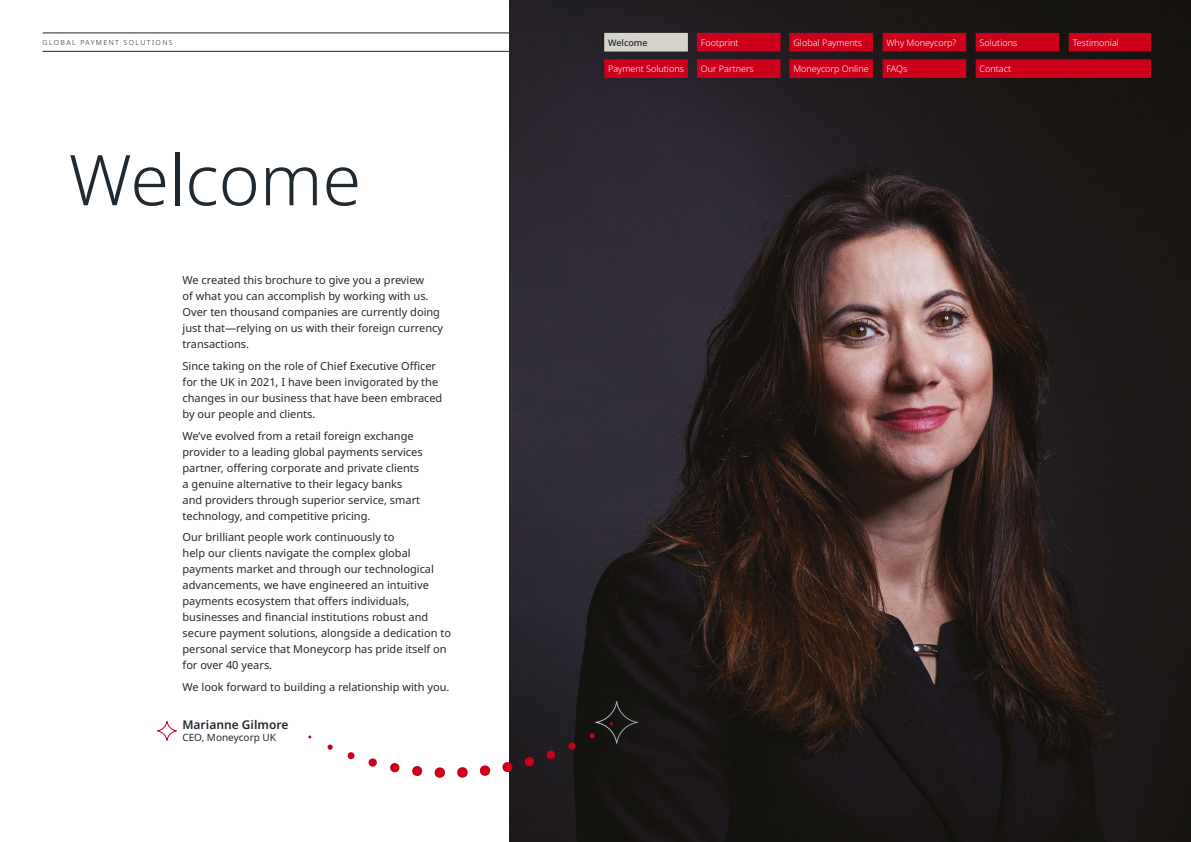
<style>
.page{position:relative;width:1191px;height:842px;background:#fff}
.page>*{position:absolute;margin:0;border:0;box-sizing:border-box;transform-origin:0 0}
.t1{font:300 70px "Noto Sans";color:#202930}
.t2{font:600 12px "Noto Sans";color:#212930}
.t3{font:11px/16px "Noto Sans";color:#202930}
.t4{font:10px "Noto Sans";color:#212930}
.t5{font:300 9px "Noto Sans";color:#fff}
.t6{font:500 9px "Noto Sans";color:#202930}
.t7{font:300 7px "Noto Sans";letter-spacing:.2em;color:#202930}
</style>
<div class="page">
<img style="left:509px;top:0;width:682px;height:842px">
<svg style="left:157px;top:721px;width:20px;height:20px"></svg>
<hr style="left:43px;top:33px;width:543px;height:1px;background:#202930">
<hr style="left:43px;top:51px;width:543px;height:1px;background:#202930">
<div style="left:604px;top:59px;width:84px;height:19px;background:#cd001c"></div>
<div style="left:697px;top:33px;width:83px;height:19px;background:#cd001c"></div>
<div style="left:697px;top:59px;width:83px;height:19px;background:#cd001c"></div>
<div style="left:789px;top:33px;width:84px;height:19px;background:#cd001c"></div>
<div style="left:882px;top:33px;width:84px;height:19px;background:#cd001c"></div>
<div style="left:789px;top:59px;width:84px;height:19px;background:#cd001c"></div>
<div style="left:975px;top:33px;width:84px;height:19px;background:#cd001c"></div>
<div style="left:882px;top:59px;width:84px;height:19px;background:#cd001c"></div>
<div style="left:1068px;top:33px;width:83px;height:19px;background:#cd001c"></div>
<div style="left:975px;top:59px;width:176px;height:19px;background:#cd001c"></div>
<div style="left:604px;top:33px;width:84px;height:19px;background:#d5d2ca"></div>
<svg style="left:589px;top:691px;width:49px;height:62px"></svg>
<svg style="left:568px;top:742px;width:8px;height:8px"></svg>
<svg style="left:546px;top:750px;width:9px;height:9px"></svg>
<svg style="left:524px;top:757px;width:10px;height:10px"></svg>
<svg style="left:502px;top:761px;width:11px;height:12px"></svg>
<svg style="left:479px;top:765px;width:12px;height:11px"></svg>
<svg style="left:457px;top:767px;width:11px;height:11px"></svg>
<svg style="left:434px;top:767px;width:11px;height:11px"></svg>
<svg style="left:412px;top:766px;width:11px;height:10px"></svg>
<svg style="left:390px;top:763px;width:10px;height:10px"></svg>
<svg style="left:368px;top:758px;width:9px;height:9px"></svg>
<svg style="left:347px;top:752px;width:8px;height:7px"></svg>
<svg style="left:327px;top:744px;width:6px;height:6px"></svg>
<p class="t7" style="left:43px;top:37px;width:132px">GLOBAL PAYMENT SOLUTIONS</p>
<h1 class="t1" style="left:69px;top:131px;width:294px">Welcome</h1>
<p class="t3" style="left:182px;top:272px;width:262px">We created this brochure to give you a preview<br>of what you can accomplish by working with us.<br>Over ten thousand companies are currently doing just that—relying on us with their foreign currency transactions.</p>
<p class="t3" style="left:182px;top:358px;width:261px">Since taking on the role of Chief Executive Officer for the UK in 2021, I have been invigorated by the changes in our business that have been embraced by our people and clients.</p>
<p class="t3" style="left:182px;top:428px;width:242px">We’ve evolved from a retail foreign exchange provider to a leading global payments services partner, offering corporate and private clients a genuine alternative to their legacy banks and providers through superior service, smart technology, and competitive pricing.</p>
<p class="t3" style="left:182px;top:529px;width:270px">Our brilliant people work continuously to<br>help our clients navigate the complex global payments market and through our technological advancements, we have engineered an intuitive payments ecosystem that offers individuals, businesses and financial institutions robust and secure payment solutions, alongside a dedication to personal service that Moneycorp has pride itself on for over 40 years.</p>
<p class="t3" style="left:182px;top:679px;width:268px">We look forward to building a relationship with you.</p>
<p class="t2" style="left:182px;top:716px;width:108px">Marianne Gilmore</p>
<p class="t4" style="left:182px;top:730px;width:95px">CEO, Moneycorp UK</p>
<p class="t6" style="left:608px;top:36px;width:41px">Welcome</p>
<p class="t5" style="left:608px;top:63px;width:77px">Payment Solutions</p>
<p class="t5" style="left:701px;top:36px;width:39px">Footprint</p>
<p class="t5" style="left:701px;top:63px;width:54px">Our Partners</p>
<p class="t5" style="left:793px;top:36px;width:70px">Global Payments</p>
<p class="t5" style="left:886px;top:36px;width:71px">Why Moneycorp?</p>
<p class="t5" style="left:793px;top:63px;width:77px">Moneycorp Online</p>
<p class="t5" style="left:886px;top:63px;width:22px">FAQs</p>
<p class="t5" style="left:979px;top:36px;width:39px">Solutions</p>
<p class="t5" style="left:979px;top:63px;width:33px">Contact</p>
<p class="t5" style="left:1072px;top:36px;width:48px">Testimonial</p>
</div>
